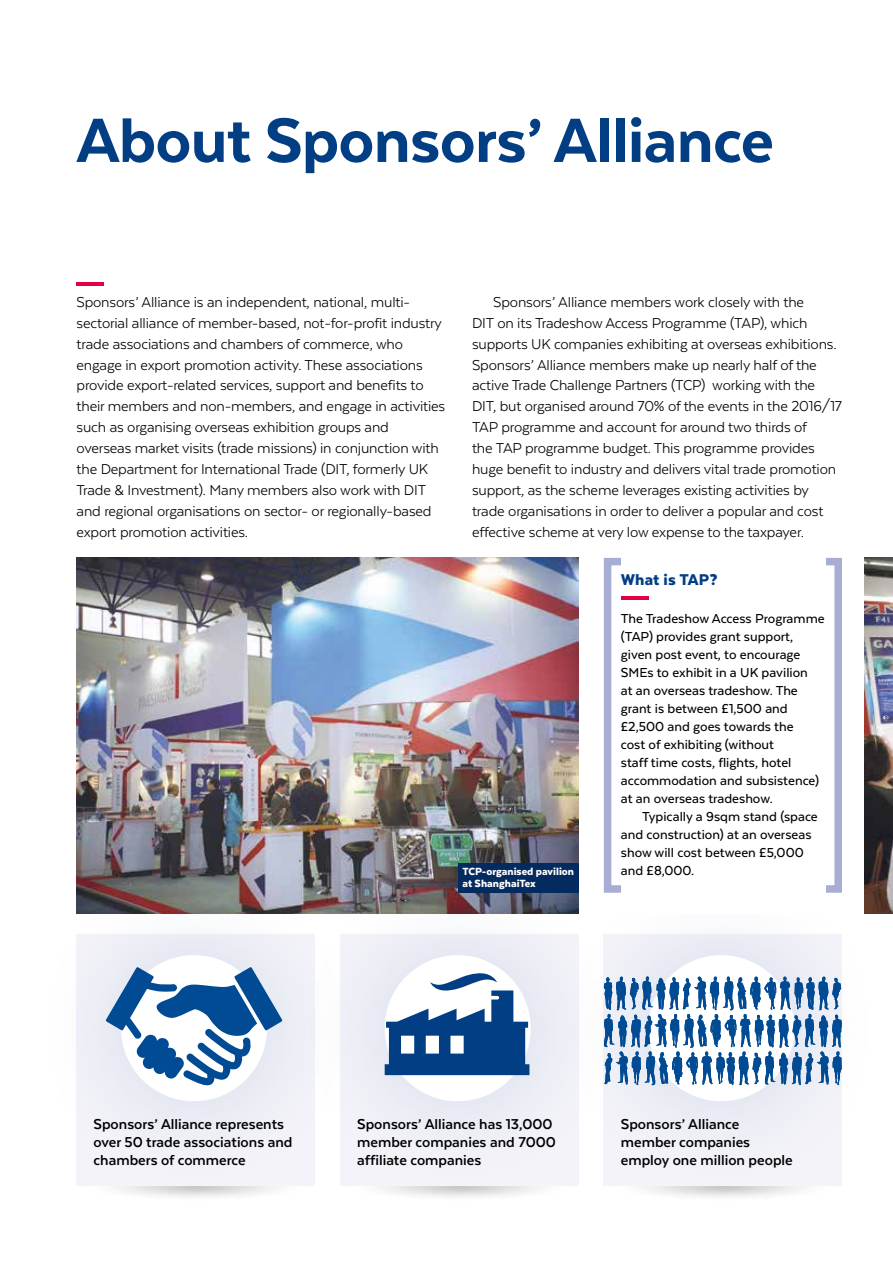
<style>
.page{position:relative;width:893px;height:1263px;background:#fff}
.page>*{position:absolute;margin:0;border:0;box-sizing:border-box;transform-origin:0 0}
.t1{font:800 72px "Texta";letter-spacing:-.01em;color:#023e84}
.t2{font:900 18px "Texta";letter-spacing:.01em;color:#023e84}
.t3{font:16.5px/20.9px "Texta";letter-spacing:-.01em;color:#000}
.t4{font:700 16.5px/18px "Texta";color:#000}
.t5{font:500 15px/18px "Texta";color:#000}
.t6{font:900 12px "Texta";color:#fff}
</style>
<div class="page">
<div style="left:557px;top:864px;width:328px;height:328px;background:#023e84;opacity:.15"></div>
<div style="left:648px;top:955px;width:146px;height:146px;background:#fff;border-radius:50%"></div>
<div style="left:294px;top:864px;width:328px;height:328px;background:#023e84;opacity:.15"></div>
<div style="left:385px;top:955px;width:146px;height:146px;background:#fff;border-radius:50%"></div>
<div style="left:30px;top:864px;width:328px;height:328px;background:#023e84;opacity:.15"></div>
<div style="left:121px;top:955px;width:146px;height:146px;background:#fff;border-radius:50%"></div>
<svg style="left:106px;top:967px;width:176px;height:118px"></svg>
<svg style="left:604px;top:976px;width:238px;height:109px"></svg>
<img style="left:865px;top:558px;width:28px;height:356px">
<img style="left:77px;top:558px;width:501px;height:356px">
<div style="left:604px;top:558px;width:238px;height:335px;border:8px solid #a8aed3"></div>
<div style="left:621px;top:551px;width:204px;height:363px;background:#fff"></div>
<div style="left:458px;top:863px;width:120px;height:30px;background:#042b60"></div>
<hr style="left:77px;top:282px;width:27px;height:4px;background:#e40040">
<hr style="left:621px;top:596px;width:27px;height:4px;background:#e40040">
<svg style="left:385px;top:972px;width:144px;height:103px"></svg>
<h1 class="t1" style="left:77px;top:103px;width:699px">About Sponsors’ Alliance</h1>
<p class="t3" style="left:77px;top:291px;width:370px">Sponsors’ Alliance is an independent, national, multi&shy;sectorial alliance of member-based, not-for-profit industry trade associations and chambers of commerce, who engage in export promotion activity. These associations provide export-related services, support and benefits to their members and non-members, and engage in activities such as organising overseas exhibition groups and overseas market visits (trade missions) in conjunction with the Department for International Trade (DIT, formerly UK Trade &amp; Investment). Many members also work with DIT and regional organisations on sector- or regionally-based export promotion activities.</p>
<p class="t3" style="left:472px;top:291px;width:371px;text-indent:21px">Sponsors’ Alliance members work closely with the<br>DIT on its Tradeshow Access Programme (TAP), which supports UK companies exhibiting at overseas exhibitions.<br>Sponsors’ Alliance members make up nearly half of the active Trade Challenge Partners (TCP) working with the DIT, but organised around 70% of the events in the 2016/17<br>TAP programme and account for around two thirds of<br>the TAP programme budget. This programme provides huge benefit to industry and delivers vital trade promotion support, as the scheme leverages existing activities by trade organisations in order to deliver a popular and cost effective scheme at very low expense to the taxpayer.</p>
<p class="t2" style="left:621px;top:570px;width:98px">What is TAP?</p>
<p class="t5" style="left:621px;top:609px;width:205px">The Tradeshow Access Programme (TAP) provides grant support, given post event, to encourage<br>SMEs to exhibit in a UK pavilion<br>at an overseas tradeshow. The grant is between £1,500 and £2,500 and goes towards the<br>cost of exhibiting (without<br>staff time costs, flights, hotel accommodation and subsistence) at an overseas tradeshow.</p>
<p class="t5" style="left:621px;top:807px;width:198px;text-indent:21px">Typically a 9sqm stand (space and construction) at an overseas show will cost between £5,000</p>
<p class="t6" style="left:462px;top:865px;width:113px">TCP-organised pavilion</p>
<p class="t5" style="left:621px;top:861px;width:75px">and £8,000.</p>
<p class="t6" style="left:462px;top:877px;width:75px">at ShanghaiTex</p>
<p class="t4" style="left:94px;top:1115px;width:200px">Sponsors’ Alliance represents over 50 trade associations and chambers of commerce</p>
<p class="t4" style="left:357px;top:1115px;width:200px">Sponsors’ Alliance has 13,000 member companies and 7000 affiliate companies</p>
<p class="t4" style="left:621px;top:1115px;width:174px">Sponsors’ Alliance member companies employ one million people</p>
</div>
